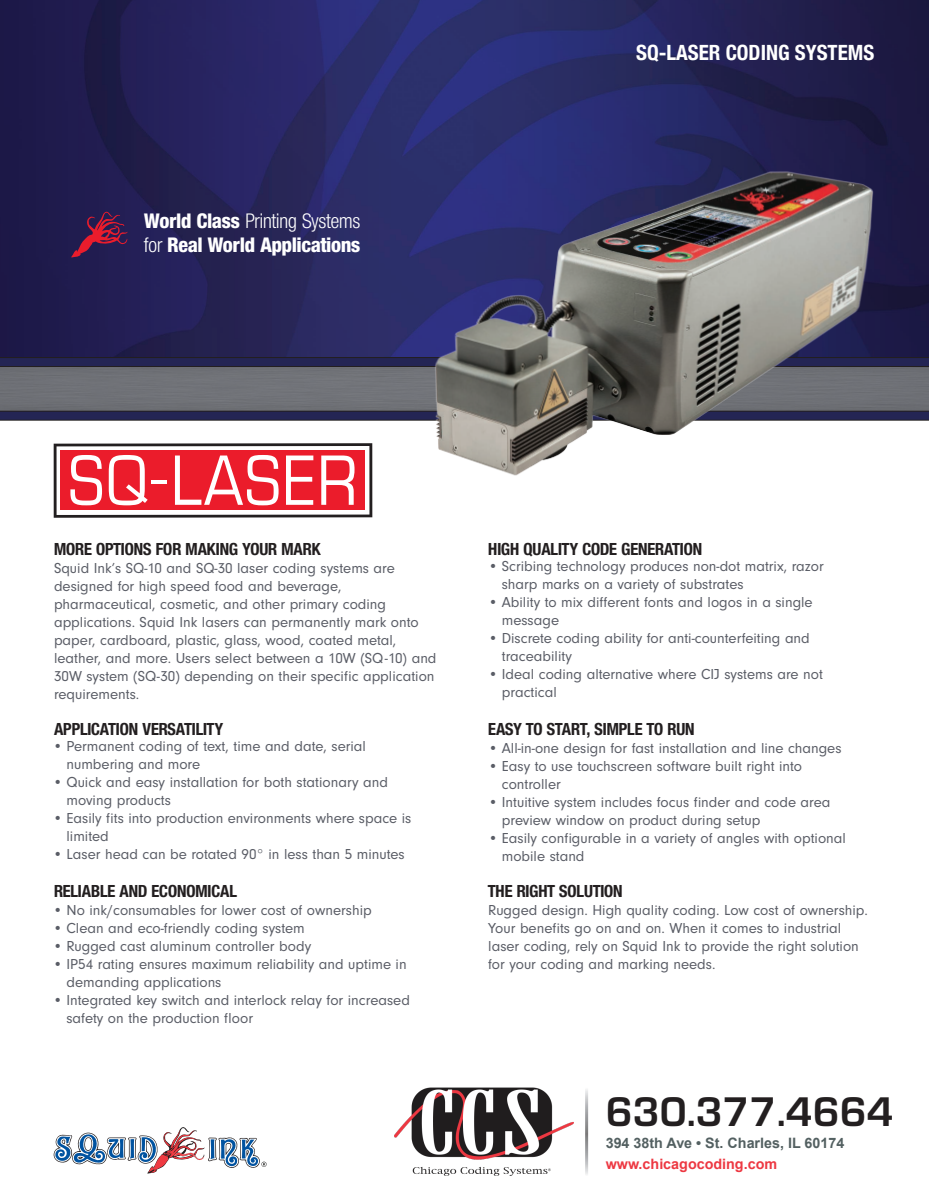
<style>
.page{position:relative;width:929px;height:1199px;background:#fff}
.page>*{position:absolute;margin:0;border:0;box-sizing:border-box;transform-origin:0 0}
.t1{font:700 43.05px "Eurostile";color:#231f20}
.t2{font:condensed 21.75px "Nimbus San Nov D";color:#fff}
.t3{font:21.75px "Nimbus San Nov D Heav Cond";color:#fff}
.t4{font:700 condensed 21px "Helvetica Neue";color:#fff}
.t5{font:700 condensed 18px "Nimbus San Nov D";color:#231f20}
.t6{font:15px/18px "Neuzeit Gro T";color:#5a5d66}
.t7{font:700 14.4px "Arial";color:#536061}
.t8{font:700 14.4px "Arial";color:#ed3842}
.s1{font-family:"Nimbus San Nov D Heav Cond";font-stretch:normal}
.s2{font-family:"Nimbus San Nov D";font-stretch:condensed}
</style>
<div class="page">
<img style="left:0;top:0;width:929px;height:357px">
<div style="left:0;top:362px;width:929px;height:55px;background:#6f7177"></div>
<svg style="left:0;top:357px;width:411px;height:10px;background:#232349"></svg>
<svg style="left:0;top:411px;width:411px;height:9px;background:#23244e"></svg>
<svg style="left:53px;top:1127px;width:214px;height:46px"></svg>
<svg style="left:71px;top:211px;width:57px;height:46px;background:#521c48"></svg>
<svg style="left:54px;top:443px;width:318px;height:75px"></svg>
<hr style="left:151px;top:480px;width:16px;height:4px;background:#fff">
<img style="left:411px;top:126px;width:518px;height:350px">
<img style="left:394px;top:1087px;width:180px;height:89px">
<h2 class="t2" style="left:144px;top:209px;width:217px"><span class="s1">World Class</span> Printing Systems</h2>
<h2 class="t3" style="left:144px;top:232px;width:218px"><span class="s2">for</span> Real World Applications</h2>
<h3 class="t4" style="left:636px;top:35px;width:239px">SQ-LASER CODING SYSTEMS</h3>
<p class="t5" style="left:54px;top:539px;width:268px">MORE OPTIONS FOR MAKING YOUR MARK</p>
<p class="t6" style="left:54px;top:559px;width:384px">Squid Ink’s SQ-10 and SQ-30 laser coding systems are designed for high speed food and beverage, pharmaceutical, cosmetic, and other primary coding applications. Squid Ink lasers can permanently mark onto paper, cardboard, plastic, glass, wood, coated metal, leather, and more. Users select between a 10W (SQ-10) and 30W system (SQ-30) depending on their specific application requirements.</p>
<p class="t5" style="left:54px;top:719px;width:171px">APPLICATION VERSATILITY</p>
<p class="t6" style="left:66px;top:737px;width:301px;text-indent:-14px">• Permanent coding of text, time and date, serial numbering and more</p>
<p class="t6" style="left:66px;top:773px;width:323px;text-indent:-14px">• Quick and easy installation for both stationary and moving products</p>
<p class="t6" style="left:66px;top:809px;width:346px;text-indent:-14px">• Easily fits into production environments where space is limited</p>
<p class="t6" style="left:53px;top:845px;width:353px">• Laser head can be rotated 90° in less than 5 minutes</p>
<p class="t5" style="left:54px;top:881px;width:184px">RELIABLE AND ECONOMICAL</p>
<p class="t6" style="left:53px;top:901px;width:320px">• No ink/consumables for lower cost of ownership</p>
<p class="t6" style="left:53px;top:919px;width:253px">• Clean and eco-friendly coding system</p>
<p class="t6" style="left:53px;top:937px;width:260px">• Rugged cast aluminum controller body</p>
<p class="t6" style="left:66px;top:955px;width:342px;text-indent:-14px">• IP54 rating ensures maximum reliability and uptime in demanding applications</p>
<p class="t6" style="left:66px;top:991px;width:345px;text-indent:-14px">• Integrated key switch and interlock relay for increased safety on the production floor</p>
<p class="t5" style="left:488px;top:539px;width:215px">HIGH QUALITY CODE GENERATION</p>
<p class="t6" style="left:502px;top:557px;width:324px;text-indent:-14px">• Scribing technology produces non-dot matrix, razor sharp marks on a variety of substrates</p>
<p class="t6" style="left:502px;top:593px;width:312px;text-indent:-14px">• Ability to mix different fonts and logos in a single message</p>
<p class="t6" style="left:502px;top:629px;width:310px;text-indent:-14px">• Discrete coding ability for anti-counterfeiting and traceability</p>
<p class="t6" style="left:502px;top:665px;width:323px;text-indent:-14px">• Ideal coding alternative where CIJ systems are not practical</p>
<p class="t5" style="left:488px;top:719px;width:208px">EASY TO START, SIMPLE TO RUN</p>
<p class="t6" style="left:488px;top:739px;width:355px">• All-in-one design for fast installation and line changes</p>
<p class="t6" style="left:502px;top:757px;width:302px;text-indent:-14px">• Easy to use touchscreen software built right into controller</p>
<p class="t6" style="left:502px;top:793px;width:330px;text-indent:-14px">• Intuitive system includes focus finder and code area preview window on product during setup</p>
<p class="t6" style="left:502px;top:829px;width:346px;text-indent:-14px">• Easily configurable in a variety of angles with optional mobile stand</p>
<p class="t5" style="left:488px;top:881px;width:136px">THE RIGHT SOLUTION</p>
<p class="t6" style="left:488px;top:901px;width:381px">Rugged design. High quality coding. Low cost of ownership.<br>Your benefits go on and on. When it comes to industrial laser coding, rely on Squid Ink to provide the right solution for your coding and marking needs.</p>
<h1 class="t1" style="left:606px;top:1081px;width:290px">630.377.4664</h1>
<p class="t7" style="left:606px;top:1133px;width:240px">394 38th Ave • St. Charles, IL 60174</p>
<p class="t8" style="left:606px;top:1154px;width:173px">www.chicagocoding.com</p>
</div>
